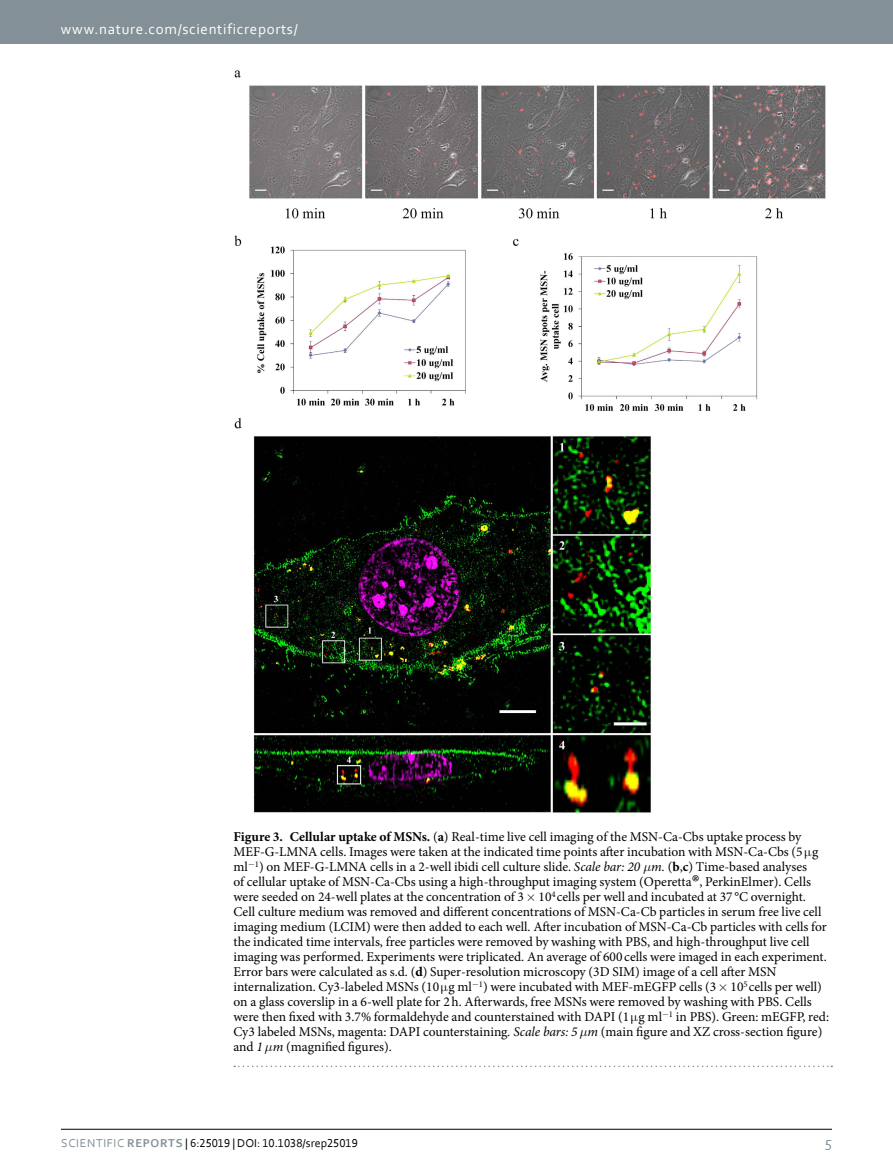
<style>
.page{position:relative;width:893px;height:1174px;background:#fff}
.page>*{position:absolute;margin:0;border:0;box-sizing:border-box;transform-origin:0 0}
.t1{font:15px "Corbel";letter-spacing:.045em;color:#fff}
.t2{font:15px "Corbel";color:#839097}
.t3{font:13.5px/15px "Minion Pro";color:#000}
.t4{font:12px "Corbel";color:#000}
.s1{font-weight:700}
.s2{font-style:italic}
.s3{font-size:24px}
.s4{color:#839097}
.s5{font-weight:700;color:#839097}
</style>
<div class="page">
<div style="left:0;top:0;width:893px;height:43px;background:#839097"></div>
<hr style="left:61px;top:1129px;width:771px;height:1px;background:#000">
<img style="left:234px;top:70px;width:592px;height:743px">
<svg style="left:234px;top:1065px;width:598px;height:2px"></svg>
<p class="t1" style="left:61px;top:19px;width:238px">www.nature.com/scientificreports/</p>
<p class="t3" style="left:233px;top:829px;width:597px"><span class="s1">Figure 3. Cellular uptake of MSNs.</span> (<span class="s1">a</span>) Real-time live cell imaging of the MSN-Ca-Cbs uptake process by MEF-G-LMNA cells. Images were taken at the indicated time points after incubation with MSN-Ca-Cbs (5 g ml−<sup>1</sup>) on MEF-G-LMNA cells in a 2-well ibidi cell culture slide. <span class="s2">Scale bar: 20 m.</span> (<span class="s1">b</span>,<span class="s1">c</span>) Time-based analyses<br>of cellular uptake of MSN-Ca-Cbs using a high-throughput imaging system (Operetta<span class="s3">®</span>, PerkinElmer). Cells were seeded on 24-well plates at the concentration of 3 10<sup>4</sup> cells per well and incubated at 37 °C overnight.<br>Cell culture medium was removed and different concentrations of MSN-Ca-Cb particles in serum free live cell imaging medium (LCIM) were then added to each well. After incubation of MSN-Ca-Cb particles with cells for the indicated time intervals, free particles were removed by washing with PBS, and high-throughput live cell imaging was performed. Experiments were triplicated. An average of 600 cells were imaged in each experiment.<br>Error bars were calculated as s.d. (<span class="s1">d</span>) Super-resolution microscopy (3D SIM) image of a cell after MSN internalization. Cy3-labeled MSNs (10 g ml−<sup>1</sup>) were incubated with MEF-mEGFP cells (3 10<sup>5</sup> cells per well) on a glass coverslip in a 6-well plate for 2h. Afterwards, free MSNs were removed by washing with PBS. Cells were then fixed with 3.7% formaldehyde and counterstained with DAPI (1 g ml−<sup>1</sup> in PBS). Green: mEGFP, red:<br>Cy3 labeled MSNs, magenta: DAPI counterstaining<span class="s2">. Scale bars: 5 m</span> (main figure and XZ cross-section figure) and <span class="s2">1 m</span> (magnified figures).</p>
<p class="t4" style="left:61px;top:1135px;width:298px"><span class="s4">Scientific</span> <span class="s5">REPORTS</span> | 6:25019 | DOI: 10.1038/srep25019</p>
<p class="t2" style="left:825px;top:1132px;width:9px">5</p>
</div>
